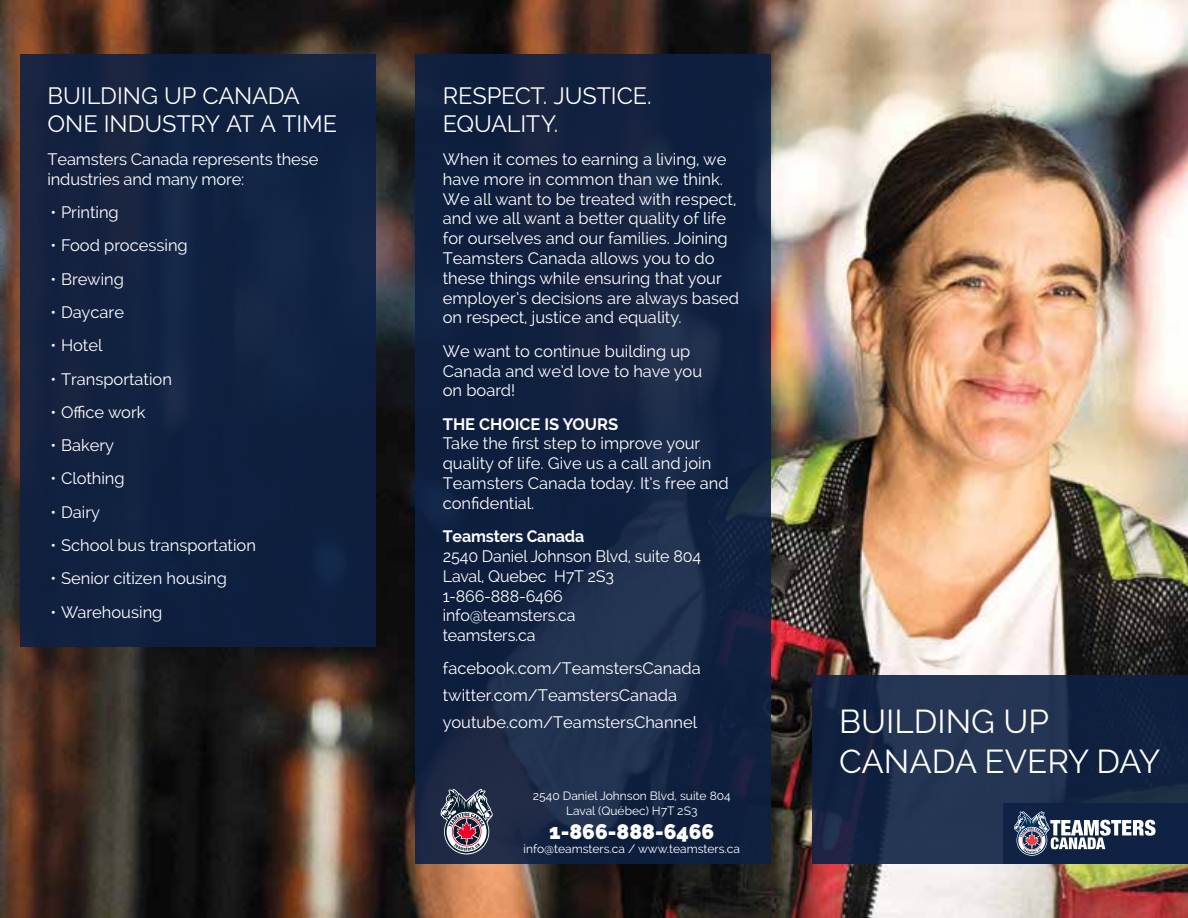
<style>
.page{position:relative;width:1188px;height:918px;background:#fff}
.page>*{position:absolute;margin:0;border:0;box-sizing:border-box;transform-origin:0 0}
.t1{font:33px/39.6px "Raleway";color:#fff}
.t2{font:23.55px "Raleway";color:#fff}
.t3{font:800 21px "Raleway";color:#fff}
.t4{font:16.5px/19.8px "Raleway";color:#fff}
.t5{font:700 16.5px "Raleway";letter-spacing:-.01em;color:#fff}
.t6{font:12px/14.4px "Raleway";color:#fff;text-align:center}
</style>
<div class="page">
<img style="left:0;top:0;width:1188px;height:918px">
<svg style="left:812px;top:675px;width:376px;height:189px;background:#1b2b4a"></svg>
<div style="left:21px;top:54px;width:355px;height:593px;background:#0e2144"></div>
<svg style="left:416px;top:54px;width:355px;height:810px;background:#132341"></svg>
<div style="left:1003px;top:803px;width:185px;height:61px;background:#0e2144"></div>
<svg style="left:1014px;top:811px;width:142px;height:45px"></svg>
<svg style="left:441px;top:789px;width:52px;height:65px;background:#6e6776"></svg>
<h2 class="t2" style="left:48px;top:82px;width:30px">Building</h2>
<h2 class="t2" style="left:164px;top:82px;width:72px">Up Canada</h2>
<h2 class="t2" style="left:48px;top:110px;width:80px">One Indu</h2>
<h2 class="t2" style="left:162px;top:110px;width:173px">stry at a Time</h2>
<p class="t4" style="left:48px;top:149px;width:272px">Teamsters Canada represents these industries and many more:</p>
<p class="t4" style="left:51px;top:202px;width:70px">• Printing</p>
<p class="t4" style="left:51px;top:236px;width:139px">• Food processing</p>
<p class="t4" style="left:51px;top:269px;width:75px">• Brewing</p>
<p class="t4" style="left:51px;top:302px;width:75px">• Daycare</p>
<p class="t4" style="left:51px;top:336px;width:53px">• Hotel</p>
<p class="t4" style="left:51px;top:369px;width:123px">• Transportation</p>
<p class="t4" style="left:51px;top:402px;width:97px">• Office work</p>
<p class="t4" style="left:51px;top:435px;width:65px">• Bakery</p>
<p class="t4" style="left:51px;top:469px;width:76px">• Clothing</p>
<p class="t4" style="left:51px;top:502px;width:51px">• Dairy</p>
<p class="t4" style="left:51px;top:535px;width:207px">• School bus transportation</p>
<p class="t4" style="left:51px;top:569px;width:178px">• Senior citizen housing</p>
<p class="t4" style="left:51px;top:602px;width:113px">• Warehousing</p>
<h2 class="t2" style="left:443px;top:82px;width:59px">Respec</h2>
<h2 class="t2" style="left:531px;top:82px;width:122px">t. Justice.</h2>
<h2 class="t2" style="left:443px;top:110px;width:45px">Equali</h2>
<h2 class="t2" style="left:526px;top:110px;width:34px">ty.</h2>
<p class="t4" style="left:443px;top:149px;width:298px">When it comes to earning a living, we have more in common than we think.<br>We all want to be treated with respect, and we all want a better quality of life for ourselves and our families. Joining Teamsters Canada allows you to do these things while ensuring that your employer’s decisions are always based on respect, justice and equality.</p>
<p class="t4" style="left:443px;top:341px;width:261px">We want to continue building up<br>Canada and we’d love to have you on board!</p>
<p class="t5" style="left:443px;top:414px;width:177px">THE CHOICE IS YOURS</p>
<p class="t4" style="left:443px;top:434px;width:288px">Take the first step to improve your quality of life. Give us a call and join<br>Teamsters Canada today. It’s free and confidential.</p>
<p class="t5" style="left:443px;top:527px;width:143px">Teamsters Canada</p>
<p class="t4" style="left:443px;top:546px;width:260px">2540 Daniel Johnson Blvd, suite 804<br>Laval, Quebec H7T 2S3<br>1-866-888-6466<br>info@teamsters.ca<br>teamsters.ca</p>
<p class="t4" style="left:443px;top:655px;width:260px;line-height:26.5px">facebook.com/TeamstersCanada twitter.com/TeamstersCanada youtube.com/TeamstersChannel</p>
<p class="t6" style="left:533px;top:789px;width:199px">2540 Daniel Johnson Blvd, suite 804<br>Laval (Québec) H7T 2S3</p>
<p class="t3" style="left:549px;top:819px;width:167px">1-866-888-6466</p>
<p class="t6" style="left:524px;top:842px;width:218px">info@teamsters.ca / www.teamsters.ca</p>
<h1 class="t1" style="left:839px;top:702px;width:323px">BUILDING UP<br>CANADA EVERY DAY</h1>
</div>
